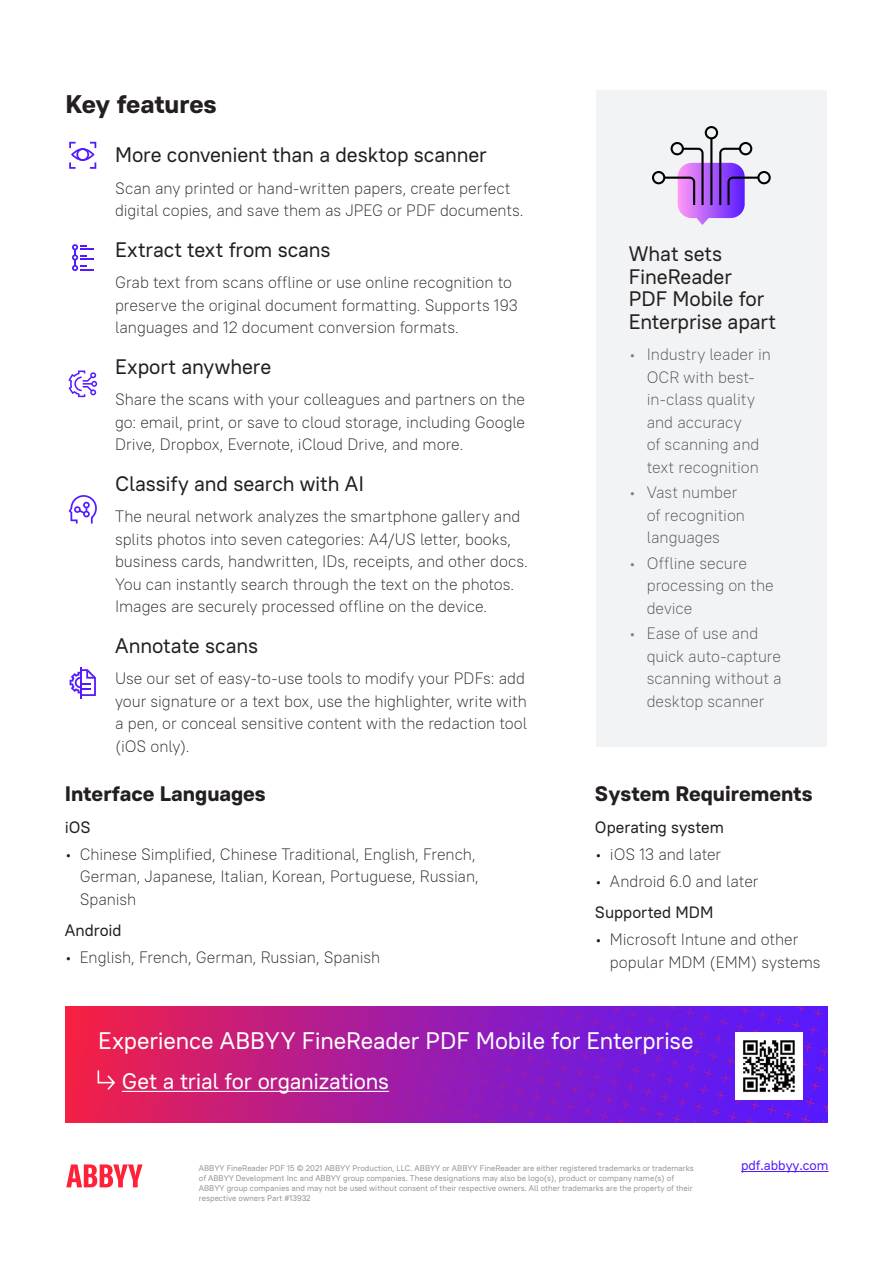
<style>
.page{position:relative;width:893px;height:1263px;background:#fff}
.page>*{position:absolute;margin:0;border:0;box-sizing:border-box;transform-origin:0 0}
.WP_Intro_18_24{font:700 25.5px "PT Root";letter-spacing:-.005em;color:#231f20}
.WP_Intro_18_24-2{font:24px "PT Root";letter-spacing:-.005em;color:#fff}
.WP_Intro_18_24-3{font:22.5px "PT Root";letter-spacing:-.01em;color:#fff}
.H2_Blue{font:21px "PT Root";letter-spacing:-.005em;color:#231f20}
.Text_Bullets{font:21px/22.5px "PT Root";letter-spacing:-.005em;color:#231f20}
.H2_Blue-2{font:700 21px "PT Root";color:#231f20}
.Text_11_15{font:200 16.5px/22.5px "PT Root";letter-spacing:-.005em;color:#231f20}
.t1{font:200 16.5px/22.5px "PT Root";letter-spacing:-.005em;color:#4b4c4d}
.Text_11_15-2{font:16.5px "PT Root";color:#231f20}
.text_2{font:13.5px "PT Root";color:#5519ff}
.text_3{font:8.25px/9.9px "PT Root";color:#939598}
.s1{color:#808285}
</style>
<div class="page">
<div style="left:596px;top:91px;width:231px;height:656px;background:#f2f3f4"></div>
<svg style="left:652px;top:126px;width:119px;height:99px"></svg>
<svg style="left:72px;top:244px;width:22px;height:27px"></svg>
<svg style="left:70px;top:669px;width:26px;height:27px"></svg>
<hr style="left:80px;top:667px;width:2px;height:31px;background:#541aff">
<hr style="left:741px;top:1171px;width:88px;height:1px;background:#5519ff">
<svg style="left:66px;top:1164px;width:77px;height:23px"></svg>
<svg style="left:65px;top:1007px;width:763px;height:116px;background:#9e1ca8"></svg>
<svg style="left:69px;top:142px;width:27px;height:27px"></svg>
<svg style="left:68px;top:371px;width:29px;height:26px"></svg>
<svg style="left:69px;top:495px;width:28px;height:29px"></svg>
<hr style="left:122px;top:1091px;width:267px;height:1px;background:#fff">
<img style="left:735px;top:1032px;width:67px;height:68px">
<p class="WP_Intro_18_24" style="left:65px;top:87px;width:153px">Key features</p>
<p class="H2_Blue" style="left:115px;top:141px;width:373px">More convenient than a desktop scanner</p>
<p class="Text_11_15" style="left:115px;top:176px;width:410px">Scan any printed or hand-written papers, create perfect digital copies, and save them as JPEG or PDF documents.</p>
<p class="H2_Blue" style="left:115px;top:236px;width:217px">Extract text from scans</p>
<p class="Text_11_15" style="left:115px;top:271px;width:404px">Grab text from scans offline or use online recognition to preserve the original document formatting. Supports 193 languages and 12 document conversion formats.</p>
<p class="H2_Blue" style="left:115px;top:353px;width:158px">Export anywhere</p>
<p class="Text_11_15" style="left:115px;top:388px;width:412px;text-align:justify">Share the scans with your colleagues and partners on the go: email, print, or save to cloud storage, including Google Drive, Dropbox, Evernote, iCloud Drive, and more.</p>
<p class="H2_Blue" style="left:115px;top:470px;width:251px">Classify and search with AI</p>
<p class="Text_11_15" style="left:115px;top:505px;width:414px">The neural network analyzes the smartphone gallery and splits photos into seven categories: A4/US letter, books, business cards, handwritten, IDs, receipts, and other docs.<br>You can instantly search through the text on the photos.<br>Images are securely processed offline on the device.</p>
<p class="H2_Blue" style="left:115px;top:632px;width:145px">Annotate scans</p>
<p class="Text_11_15" style="left:115px;top:667px;width:414px">Use our set of easy-to-use tools to modify your PDFs: add your signature or a text box, use the highlighter, write with a pen, or conceal sensitive content with the redaction tool (iOS only).</p>
<p class="H2_Blue-2" style="left:65px;top:780px;width:203px">Interface Languages</p>
<p class="Text_11_15-2" style="left:65px;top:816px;width:27px">iOS</p>
<p class="Text_11_15" style="left:80px;top:842px;width:401px;text-indent:-15px">• Chinese Simplified, Chinese Traditional, English, French,<br>German, Japanese, Italian, Korean, Portuguese, Russian,<br>Spanish</p>
<p class="Text_11_15-2" style="left:65px;top:920px;width:58px">Android</p>
<p class="Text_11_15" style="left:65px;top:946px;width:317px">• English, French, German, Russian, Spanish</p>
<p class="Text_Bullets" style="left:629px;top:242px;width:149px">What sets<br>FineReader<br>PDF Mobile for<br>Enterprise apart</p>
<p class="t1" style="left:647px;top:343px;width:126px;text-indent:-18px"><span class="s1">•</span> Industry leader in<br>OCR with best&shy;in-class quality and accuracy<br>of scanning and text recognition</p>
<p class="t1" style="left:647px;top:481px;width:100px;text-indent:-18px"><span class="s1">•</span> Vast number of recognition languages</p>
<p class="t1" style="left:647px;top:551px;width:129px;text-indent:-18px"><span class="s1">•</span> Offline secure processing on the device</p>
<p class="t1" style="left:647px;top:622px;width:136px;text-indent:-18px"><span class="s1">•</span> Ease of use and quick auto-capture scanning without a desktop scanner</p>
<p class="H2_Blue-2" style="left:595px;top:780px;width:219px">System Requirements</p>
<p class="Text_11_15-2" style="left:595px;top:816px;width:131px">Operating system</p>
<p class="Text_11_15" style="left:595px;top:842px;width:128px">• iOS 13 and later</p>
<p class="Text_11_15" style="left:595px;top:869px;width:165px">• Android 6.0 and later</p>
<p class="Text_11_15-2" style="left:595px;top:902px;width:120px">Supported MDM</p>
<p class="Text_11_15" style="left:610px;top:928px;width:212px;text-indent:-15px">• Microsoft Intune and other popular MDM (EMM) systems</p>
<p class="WP_Intro_18_24-2" style="left:98px;top:1025px;width:597px">Experience ABBYY FineReader PDF Mobile for Enterprise</p>
<p class="WP_Intro_18_24-3" style="left:122px;top:1067px;width:269px">Get a trial for organizations</p>
<p class="text_3" style="left:199px;top:1163px;width:496px">ABBYY FineReader PDF 15 © 2021 ABBYY Production, LLC. ABBYY or ABBYY FineReader are either registered trademarks or trademarks of ABBYY Development Inc and ABBYY group companies. These designations may also be logo(s), product or company name(s) of ABBYY group companies and may not be used without consent of their respective owners. All other trademarks are the property of their respective owners Part #13932</p>
<p class="text_2" style="left:741px;top:1157px;width:89px">pdf.abbyy.com</p>
</div>
